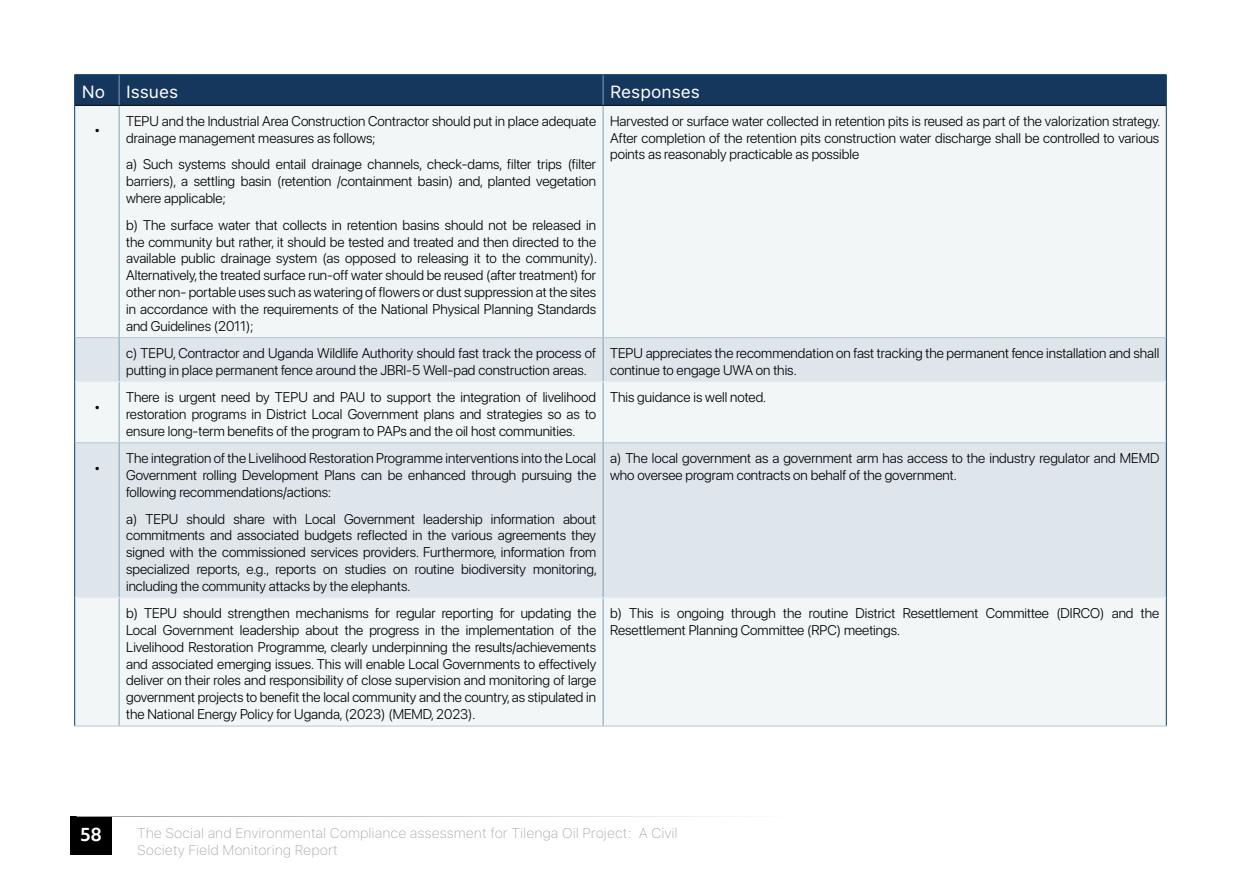
<style>
.page{position:relative;width:1241px;height:874px;background:#fff}
.page>*{position:absolute;margin:0;border:0;box-sizing:border-box;transform-origin:0 0}
.t1{font:17.5px "SF Pro Text";color:#fff}
.t2{font:700 17.5px "Objektiv Mk 1";color:#fff}
.t3{font:14px/16.8px "SF Pro";color:#000;text-align:justify}
.t4{font:100 14px/16.8px "SF Pro Text";color:#a29e97}
.s1{font-size:21px}
</style>
<div class="page">
<div style="left:70px;top:816px;width:42px;height:38px;background:#000"></div>
<hr style="left:77px;top:815px;width:711px;height:1px;background:#a29e97">
<div style="left:75px;top:75px;width:1090px;height:30px;background:#16375d"></div>
<div style="left:75px;top:106px;width:1090px;height:619px;background:#f2f6f7"></div>
<svg style="left:75px;top:338px;width:1090px;height:259px;fill:#dee6eb"></svg>
<hr style="left:119px;top:75px;width:1px;height:30px;background:#81a0b4">
<hr style="left:602px;top:75px;width:1px;height:30px;background:#81a0b4">
<hr style="left:119px;top:106px;width:1px;height:231px;background:#81a0b4">
<hr style="left:602px;top:106px;width:1px;height:231px;background:#81a0b4">
<hr style="left:119px;top:337px;width:1px;height:44px;background:#81a0b4">
<hr style="left:602px;top:337px;width:1px;height:44px;background:#81a0b4">
<hr style="left:119px;top:382px;width:1px;height:60px;background:#81a0b4">
<hr style="left:602px;top:382px;width:1px;height:60px;background:#81a0b4">
<hr style="left:119px;top:443px;width:1px;height:154px;background:#81a0b4">
<hr style="left:602px;top:443px;width:1px;height:154px;background:#81a0b4">
<hr style="left:119px;top:597px;width:1px;height:128px;background:#81a0b4">
<hr style="left:602px;top:597px;width:1px;height:128px;background:#81a0b4">
<hr style="left:74px;top:105px;width:1px;height:232px;background:#024168">
<hr style="left:1165px;top:105px;width:1px;height:232px;background:#024168">
<hr style="left:74px;top:337px;width:1px;height:44px;background:#024168">
<hr style="left:1165px;top:337px;width:1px;height:44px;background:#024168">
<hr style="left:74px;top:381px;width:1px;height:61px;background:#024168">
<hr style="left:1165px;top:381px;width:1px;height:61px;background:#024168">
<hr style="left:74px;top:442px;width:1px;height:155px;background:#024168">
<hr style="left:1165px;top:442px;width:1px;height:155px;background:#024168">
<hr style="left:74px;top:597px;width:1px;height:128px;background:#024168">
<hr style="left:1165px;top:597px;width:1px;height:128px;background:#024168">
<hr style="left:75px;top:337px;width:44px;height:1px;background:#b3c6d2">
<hr style="left:119px;top:337px;width:484px;height:1px;background:#b3c6d2">
<hr style="left:603px;top:337px;width:562px;height:1px;background:#b3c6d2">
<hr style="left:75px;top:442px;width:44px;height:1px;background:#b3c6d2">
<hr style="left:119px;top:442px;width:484px;height:1px;background:#b3c6d2">
<hr style="left:603px;top:442px;width:562px;height:1px;background:#b3c6d2">
<hr style="left:74px;top:725px;width:45px;height:1px;background:#b3c6d2">
<hr style="left:119px;top:725px;width:484px;height:1px;background:#b3c6d2">
<hr style="left:603px;top:725px;width:563px;height:1px;background:#b3c6d2">
<hr style="left:75px;top:381px;width:44px;height:1px;background:#e6ecf0">
<hr style="left:119px;top:381px;width:484px;height:1px;background:#e6ecf0">
<hr style="left:603px;top:381px;width:562px;height:1px;background:#e6ecf0">
<hr style="left:75px;top:597px;width:44px;height:1px;background:#e6ecf0">
<hr style="left:119px;top:597px;width:484px;height:1px;background:#e6ecf0">
<hr style="left:603px;top:597px;width:562px;height:1px;background:#e6ecf0">
<hr style="left:74px;top:74px;width:45px;height:1px;background:#024168">
<hr style="left:74px;top:75px;width:1px;height:30px;background:#024168">
<hr style="left:119px;top:74px;width:484px;height:1px;background:#024168">
<hr style="left:603px;top:74px;width:563px;height:1px;background:#024168">
<hr style="left:1165px;top:75px;width:1px;height:30px;background:#024168">
<hr style="left:75px;top:105px;width:44px;height:1px;background:#000">
<hr style="left:119px;top:105px;width:484px;height:1px;background:#000">
<hr style="left:603px;top:105px;width:562px;height:1px;background:#000">
<p class="t1" style="left:82px;top:82px;width:98px">No Issues</p>
<p class="t1" style="left:610px;top:82px;width:91px">Responses</p>
<p class="t3" style="left:126px;top:112px;width:471px;text-indent:-31px"><span class="s1">.</span> TEPU and the Industrial Area Construction Contractor should put in place adequate drainage management measures as follows;</p>
<p class="t3" style="left:126px;top:156px;width:471px">a) Such systems should entail drainage channels, check-dams, filter trips (filter barriers), a settling basin (retention /containment basin) and, planted vegetation where applicable;</p>
<p class="t3" style="left:126px;top:216px;width:472px">b) The surface water that collects in retention basins should not be released in the community but rather, it should be tested and treated and then directed to the available public drainage system (as opposed to releasing it to the community).<br>Alternatively, the treated surface run-off water should be reused (after treatment) for other non- portable uses such as watering of flowers or dust suppression at the sites in accordance with the requirements of the National Physical Planning Standards and Guidelines (2011);</p>
<p class="t3" style="left:610px;top:112px;width:551px">Harvested or surface water collected in retention pits is reused as part of the valorization strategy.<br>After completion of the retention pits construction water discharge shall be controlled to various points as reasonably practicable as possible</p>
<p class="t3" style="left:126px;top:344px;width:471px">c) TEPU, Contractor and Uganda Wildlife Authority should fast track the process of putting in place permanent fence around the JBRI-5 Well-pad construction areas.</p>
<p class="t3" style="left:610px;top:344px;width:550px">TEPU appreciates the recommendation on fast tracking the permanent fence installation and shall continue to engage UWA on this.</p>
<p class="t3" style="left:126px;top:388px;width:471px;text-indent:-31px"><span class="s1">.</span> There is urgent need by TEPU and PAU to support the integration of livelihood restoration programs in District Local Government plans and strategies so as to ensure long-term benefits of the program to PAPs and the oil host communities.</p>
<p class="t3" style="left:610px;top:388px;width:157px">This guidance is well noted.</p>
<p class="t3" style="left:126px;top:449px;width:471px;text-indent:-31px"><span class="s1">.</span> The integration of the Livelihood Restoration Programme interventions into the Local Government rolling Development Plans can be enhanced through pursuing the following recommendations/actions:</p>
<p class="t3" style="left:126px;top:510px;width:472px">a) TEPU should share with Local Government leadership information about commitments and associated budgets reflected in the various agreements they signed with the commissioned services providers. Furthermore, information from specialized reports, e.g., reports on studies on routine biodiversity monitoring, including the community attacks by the elephants.</p>
<p class="t3" style="left:610px;top:449px;width:550px">a) The local government as a government arm has access to the industry regulator and MEMD who oversee program contracts on behalf of the government.</p>
<p class="t3" style="left:126px;top:604px;width:471px">b) TEPU should strengthen mechanisms for regular reporting for updating the Local Government leadership about the progress in the implementation of the Livelihood Restoration Programme, clearly underpinning the results/achievements and associated emerging issues. This will enable Local Governments to effectively deliver on their roles and responsibility of close supervision and monitoring of large government projects to benefit the local community and the country, as stipulated in the National Energy Policy for Uganda, (2023) (MEMD, 2023).</p>
<p class="t3" style="left:610px;top:604px;width:550px">b) This is ongoing through the routine District Resettlement Committee (DIRCO) and the<br>Resettlement Planning Committee (RPC) meetings.</p>
<p class="t2" style="left:80px;top:821px;width:23px">58</p>
<p class="t4" style="left:137px;top:824px;width:542px">The Social and Environmental Compliance assessment for Tilenga Oil Project: A Civil<br>Society Field Monitoring Report</p>
</div>
